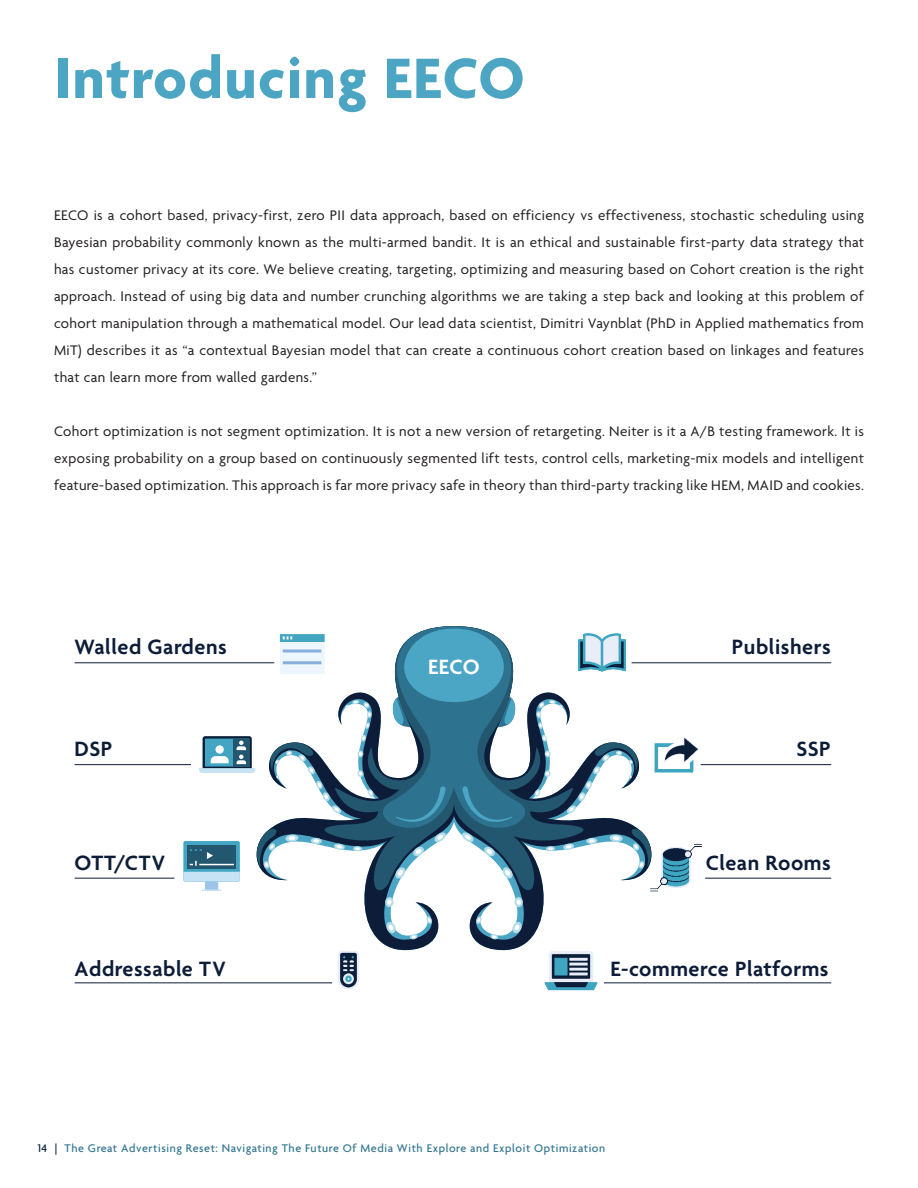
<style>
.page{position:relative;width:918px;height:1188px;background:#fff}
.page>*{position:absolute;margin:0;border:0;box-sizing:border-box;transform-origin:0 0}
.t1{font:700 61.5px "Agenda";letter-spacing:.025em;color:#4ba5c3}
.t2{font:600 22.35px "Agenda";letter-spacing:.025em;color:#0d1d38}
.t3{font:600 22.35px "Agenda";color:#fff}
.t4{font:15px/27px "Agenda";letter-spacing:.025em;color:#231f20;text-align:justify}
.t5{font:500 12px "Agenda";letter-spacing:.05em;color:#2f7390}
.s1{color:#0b1d39}
</style>
<div class="page">
<svg style="left:249px;top:634px;width:410px;height:316px"></svg>
<svg style="left:320px;top:634px;width:268px;height:263px"></svg>
<svg style="left:358px;top:626px;width:192px;height:231px"></svg>
<svg style="left:391px;top:629px;width:126px;height:100px"></svg>
<svg style="left:462px;top:786px;width:50px;height:39px"></svg>
<svg style="left:396px;top:786px;width:50px;height:39px"></svg>
<svg style="left:536px;top:700px;width:27px;height:29px"></svg>
<svg style="left:542px;top:735px;width:5px;height:7px"></svg>
<svg style="left:545px;top:750px;width:6px;height:7px"></svg>
<svg style="left:544px;top:770px;width:7px;height:7px"></svg>
<div style="left:546px;top:846px;width:9px;height:5px;background:#b3dde8;border-radius:50%"></div>
<svg style="left:548px;top:847px;width:5px;height:3px"></svg>
<svg style="left:563px;top:843px;width:11px;height:7px"></svg>
<div style="left:586px;top:838px;width:11px;height:6px;background:#b3dde8;border-radius:50%"></div>
<svg style="left:589px;top:839px;width:6px;height:4px"></svg>
<svg style="left:461px;top:832px;width:13px;height:11px"></svg>
<svg style="left:483px;top:846px;width:13px;height:11px"></svg>
<svg style="left:502px;top:867px;width:11px;height:12px"></svg>
<svg style="left:514px;top:897px;width:9px;height:10px"></svg>
<svg style="left:516px;top:899px;width:5px;height:6px"></svg>
<svg style="left:512px;top:921px;width:10px;height:13px"></svg>
<svg style="left:490px;top:934px;width:8px;height:6px"></svg>
<svg style="left:476px;top:916px;width:6px;height:8px"></svg>
<svg style="left:609px;top:825px;width:46px;height:44px"></svg>
<svg style="left:566px;top:736px;width:80px;height:78px"></svg>
<svg style="left:534px;top:789px;width:7px;height:8px"></svg>
<svg style="left:345px;top:700px;width:27px;height:29px"></svg>
<svg style="left:361px;top:735px;width:5px;height:7px"></svg>
<svg style="left:357px;top:750px;width:7px;height:7px"></svg>
<svg style="left:359px;top:752px;width:3px;height:4px"></svg>
<svg style="left:357px;top:770px;width:7px;height:7px"></svg>
<div style="left:353px;top:846px;width:9px;height:5px;background:#b3dde8;border-radius:50%"></div>
<svg style="left:355px;top:847px;width:5px;height:3px"></svg>
<svg style="left:334px;top:843px;width:11px;height:7px"></svg>
<div style="left:311px;top:838px;width:11px;height:6px;background:#b3dde8;border-radius:50%"></div>
<svg style="left:313px;top:839px;width:6px;height:4px"></svg>
<svg style="left:434px;top:832px;width:13px;height:11px"></svg>
<svg style="left:413px;top:846px;width:12px;height:11px"></svg>
<svg style="left:395px;top:867px;width:11px;height:12px"></svg>
<svg style="left:385px;top:897px;width:9px;height:10px"></svg>
<svg style="left:387px;top:899px;width:5px;height:6px"></svg>
<svg style="left:386px;top:921px;width:10px;height:13px"></svg>
<svg style="left:410px;top:934px;width:8px;height:6px"></svg>
<svg style="left:426px;top:916px;width:6px;height:8px"></svg>
<svg style="left:253px;top:825px;width:46px;height:44px"></svg>
<svg style="left:262px;top:736px;width:80px;height:78px"></svg>
<svg style="left:367px;top:789px;width:7px;height:8px"></svg>
<img style="left:574px;top:633px;width:57px;height:46px">
<img style="left:651px;top:731px;width:50px;height:48px">
<img style="left:647px;top:838px;width:55px;height:59px">
<img style="left:543px;top:943px;width:57px;height:48px">
<svg style="left:280px;top:634px;width:45px;height:40px"></svg>
<hr style="left:283px;top:650px;width:38px;height:3px;background:#88afdc">
<hr style="left:283px;top:661px;width:38px;height:3px;background:#88afdc">
<svg style="left:199px;top:736px;width:56px;height:37px"></svg>
<svg style="left:183px;top:841px;width:57px;height:41px"></svg>
<svg style="left:183px;top:872px;width:57px;height:19px"></svg>
<div style="left:187px;top:845px;width:49px;height:23px;background:#235770"></div>
<hr style="left:199px;top:864px;width:35px;height:1px;background:#fff">
<svg style="left:190px;top:849px;width:23px;height:17px"></svg>
<img style="left:327px;top:949px;width:43px;height:41px">
<hr style="left:632px;top:662px;width:199px;height:1px;background:#0d1d38">
<hr style="left:604px;top:982px;width:227px;height:1px;background:#0d1d38">
<hr style="left:705px;top:878px;width:126px;height:1px;background:#0d1d38">
<hr style="left:701px;top:764px;width:130px;height:1px;background:#0d1d38">
<hr style="left:75px;top:662px;width:199px;height:1px;background:#0d1d38">
<hr style="left:75px;top:982px;width:257px;height:1px;background:#0d1d38">
<hr style="left:75px;top:878px;width:99px;height:1px;background:#0d1d38">
<hr style="left:75px;top:764px;width:116px;height:1px;background:#0d1d38">
<p class="t1" style="left:54px;top:45px;width:472px">Introducing EECO</p>
<p class="t4" style="left:54px;top:203px;width:812px">EECO is a cohort based, privacy-first, zero PII data approach, based on efficiency vs effectiveness, stochastic scheduling using Bayesian probability commonly known as the multi-armed bandit. It is an ethical and sustainable first-party data strategy that has customer privacy at its core. We believe creating, targeting, optimizing and measuring based on Cohort creation is the right approach. Instead of using big data and number crunching algorithms we are taking a step back and looking at this problem of cohort manipulation through a mathematical model. Our lead data scientist, Dimitri Vaynblat (PhD in Applied mathematics from MiT) describes it as “a contextual Bayesian model that can create a continuous cohort creation based on linkages and features that can learn more from walled gardens.”</p>
<p class="t4" style="left:54px;top:419px;width:812px">Cohort optimization is not segment optimization. It is not a new version of retargeting. Neiter is it a A/B testing framework. It is exposing probability on a group based on continuously segmented lift tests, control cells, marketing-mix models and intelligent feature-based optimization. This approach is far more privacy safe in theory than third-party tracking like HEM, MAID and cookies.</p>
<p class="t2" style="left:75px;top:635px;width:154px">Walled Gardens</p>
<p class="t2" style="left:732px;top:635px;width:100px">Publishers</p>
<p class="t3" style="left:428px;top:654px;width:53px">EECO</p>
<p class="t2" style="left:75px;top:737px;width:39px">DSP</p>
<p class="t2" style="left:796px;top:737px;width:36px">SSP</p>
<p class="t2" style="left:75px;top:851px;width:92px">OTT/CTV</p>
<p class="t2" style="left:706px;top:851px;width:127px">Clean Rooms</p>
<p class="t2" style="left:75px;top:957px;width:153px">Addressable TV</p>
<p class="t2" style="left:610px;top:957px;width:220px">E-commerce Platforms</p>
<p class="t5" style="left:38px;top:1141px;width:569px"><span class="s1">14 |</span> The Great Advertising Reset: Navigating The Future Of Media With Explore and Exploit Optimization</p>
</div>
